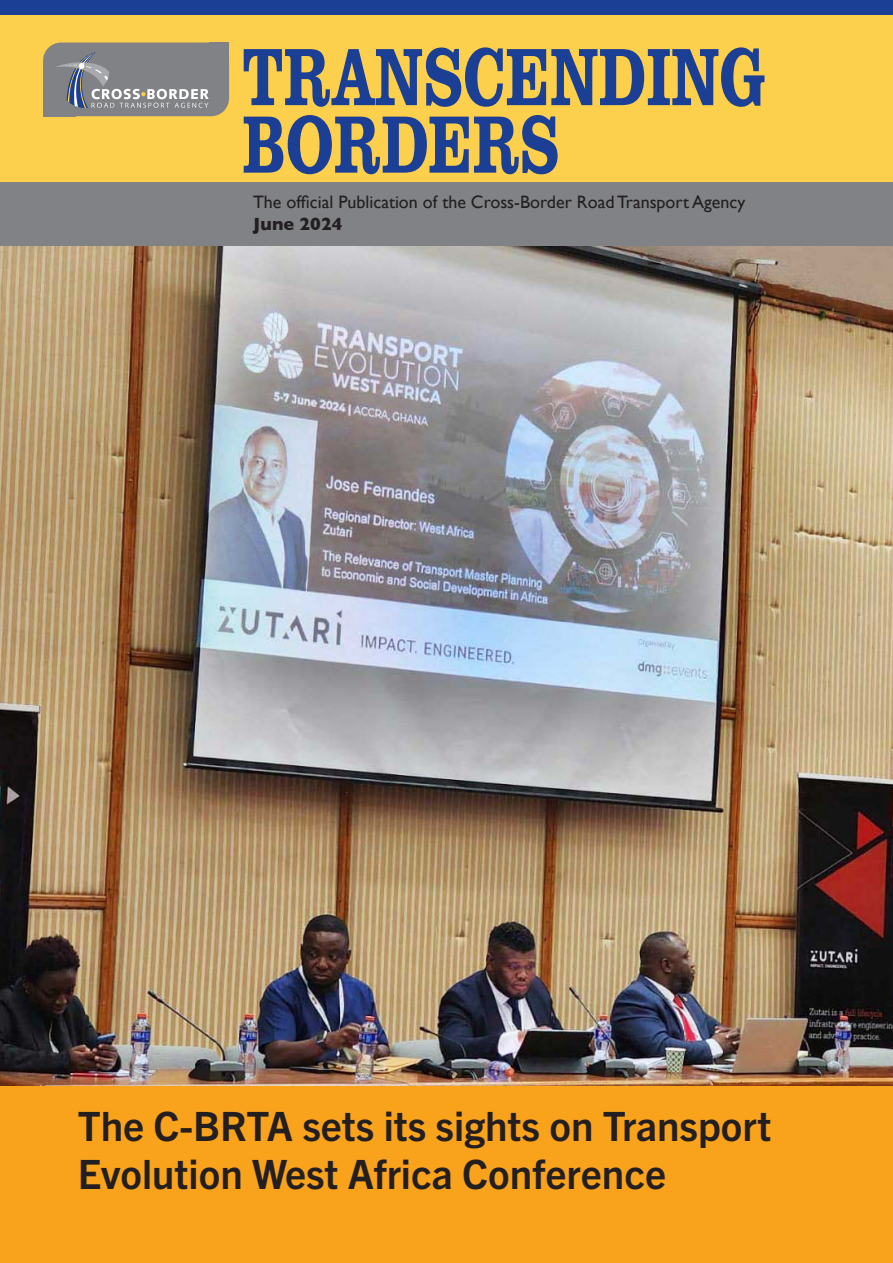
<style>
.page{position:relative;width:893px;height:1263px;background:#fff}
.page>*{position:absolute;margin:0;border:0;box-sizing:border-box;transform-origin:0 0}
.t1{font:500 84px "Clarendon URW Ext Nar";color:#1b3f94;scale:.79 1}
.bodycopy{font:700 40.5px/48px "Trade Gothic Next LT Pro";color:#231f20}
.t2{font:18px "Gill Sans";color:#231f20}
.t3{font:700 18px "Gill Sans";color:#231f20}
</style>
<div class="page">
<div style="left:0;top:15px;width:893px;height:232px;background:#fccf4d"></div>
<div style="left:0;top:182px;width:893px;height:65px;background:#808285"></div>
<div style="left:0;top:0;width:893px;height:15px;background:#1b3f94"></div>
<div style="left:43px;top:43px;width:186px;height:73px;background:#808285;border-radius:18px"></div>
<div style="left:209px;top:43px;width:20px;height:39px;background:#808285"></div>
<div style="left:43px;top:88px;width:33px;height:28px;background:#808285"></div>
<svg style="left:56px;top:52px;width:153px;height:56px"></svg>
<img style="left:0;top:247px;width:893px;height:839px">
<div style="left:0;top:1086px;width:893px;height:177px;background:#f9a21c"></div>
<p class="t1" style="left:242px;top:27px;width:664px">TRANSCENDING</p>
<p class="t1" style="left:242px;top:94px;width:402px">BORDERS</p>
<p class="t2" style="left:253px;top:192px;width:494px">The official Publication of the Cross-Border Road Transport Agency</p>
<p class="t3" style="left:253px;top:209px;width:91px">June 2024</p>
<p class="bodycopy" style="left:78px;top:1099px;width:695px">The C-BRTA sets its sights on Transport<br>Evolution West Africa Conference</p>
</div>
